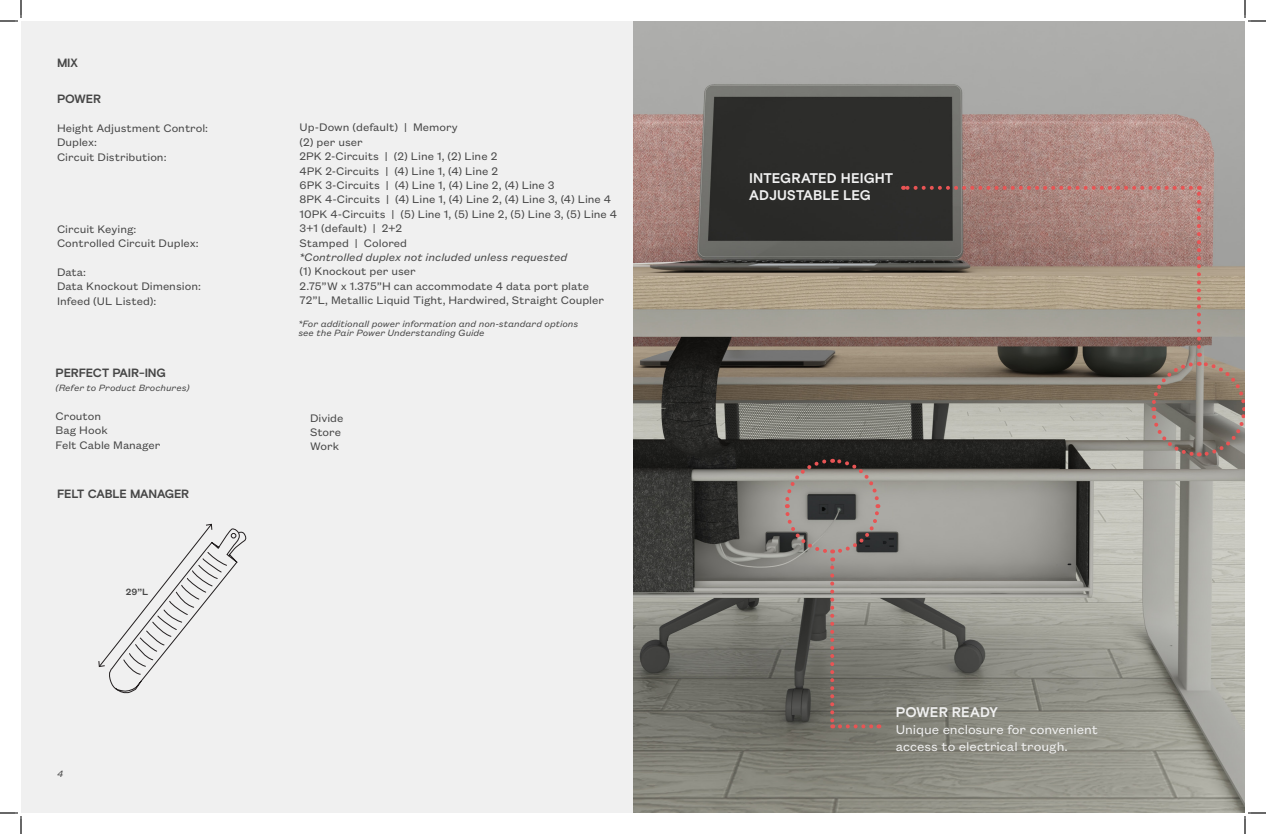
<style>
.page{position:relative;width:1266px;height:834px;background:#fff}
.page>*{position:absolute;margin:0;border:0;box-sizing:border-box;transform-origin:0 0}
.t1{font:14px/16.8px "Founders Grotesk Text";letter-spacing:-.005em;color:#f0f0f0}
.t2{font:700 14px/16.8px "Basis Grotesque Pro";color:#f0f0f0}
.t3{font:12px "Founders Grotesk Text";color:#464646}
.t4{font:italic 12px "Founders Grotesk Text";color:#464646}
.t5{font:700 12px "Basis Grotesque Pro";letter-spacing:-.015em;color:#464646}
.t6{font:italic 10px "Founders Grotesk Text";color:#464646}
.t7{font:500 10px "Founders Grotesk Text";color:#464646}
.s1{font-family:"Basis Grotesque Pro";font-weight:700}
</style>
<div class="page">
<div style="left:21px;top:21px;width:1224px;height:792px;background:#f0f0f0"></div>
<img style="left:633px;top:21px;width:612px;height:792px">
<svg style="left:1149px;top:353px;width:96px;height:106px;background:#8a7e74"></svg>
<svg style="left:1197px;top:186px;width:4px;height:161px"></svg>
<svg style="left:903px;top:186px;width:288px;height:4px"></svg>
<svg style="left:783px;top:457px;width:99px;height:271px;background:#7b7771"></svg>
<svg style="left:98px;top:523px;width:149px;height:170px"></svg>
<svg style="left:0;top:0;width:22px;height:22px"></svg>
<svg style="left:0;top:812px;width:22px;height:22px"></svg>
<svg style="left:1244px;top:0;width:22px;height:22px"></svg>
<svg style="left:1244px;top:812px;width:22px;height:22px"></svg>
<p class="t5" style="left:57px;top:55px;width:22px">MIX</p>
<p class="t5" style="left:57px;top:92px;width:46px">POWER</p>
<p class="t3" style="left:57px;top:120px;width:153px">Height Adjustment Control:</p>
<p class="t3" style="left:57px;top:134px;width:41px">Duplex:</p>
<p class="t3" style="left:57px;top:149px;width:111px">Circuit Distribution:</p>
<p class="t3" style="left:57px;top:221px;width:81px">Circuit Keying:</p>
<p class="t3" style="left:57px;top:235px;width:143px">Controlled Circuit Duplex:</p>
<p class="t3" style="left:57px;top:264px;width:31px">Data:</p>
<p class="t3" style="left:57px;top:278px;width:145px">Data Knockout Dimension:</p>
<p class="t3" style="left:57px;top:293px;width:101px">Infeed (UL Listed):</p>
<p class="t5" style="left:56px;top:365px;width:112px">PERFECT PAIR-ING</p>
<p class="t6" style="left:56px;top:381px;width:136px">(Refer to Product Brochures)</p>
<p class="t3" style="left:56px;top:408px;width:47px">Crouton</p>
<p class="t3" style="left:56px;top:422px;width:54px">Bag Hook</p>
<p class="t3" style="left:56px;top:437px;width:107px">Felt Cable Manager</p>
<p class="t5" style="left:57px;top:487px;width:134px">FELT CABLE MANAGER</p>
<p class="t7" style="left:126px;top:585px;width:24px">29”L</p>
<p class="t6" style="left:57px;top:767px;width:8px">4</p>
<p class="t3" style="left:300px;top:119px;width:160px">Up-Down (default) | Memory</p>
<p class="t3" style="left:300px;top:134px;width:65px">(2) per user</p>
<p class="t3" style="left:300px;top:148px;width:199px">2PK 2-Circuits | (2) Line 1, (2) Line 2</p>
<p class="t3" style="left:300px;top:163px;width:200px">4PK 2-Circuits | (4) Line 1, (4) Line 2</p>
<p class="t3" style="left:300px;top:177px;width:257px">6PK 3-Circuits | (4) Line 1, (4) Line 2, (4) Line 3</p>
<p class="t3" style="left:300px;top:191px;width:313px">8PK 4-Circuits | (4) Line 1, (4) Line 2, (4) Line 3, (4) Line 4</p>
<p class="t3" style="left:300px;top:206px;width:319px">10PK 4-Circuits | (5) Line 1, (5) Line 2, (5) Line 3, (5) Line 4</p>
<p class="t3" style="left:300px;top:220px;width:104px">3+1 (default) | 2+2</p>
<p class="t3" style="left:300px;top:235px;width:109px">Stamped | Colored</p>
<p class="t4" style="left:300px;top:249px;width:269px">*Controlled duplex not included unless requested</p>
<p class="t3" style="left:300px;top:263px;width:118px">(1) Knockout per user</p>
<p class="t3" style="left:300px;top:278px;width:291px">2.75”W x 1.375”H can accommodate 4 data port plate</p>
<p class="t3" style="left:300px;top:292px;width:306px">72”L, Metallic Liquid Tight, Hardwired, Straight Coupler</p>
<p class="t6" style="left:298px;top:317px;width:281px">*For additionall power information and non-standard options</p>
<p class="t6" style="left:298px;top:326px;width:188px">see the Pair Power Understanding Guide</p>
<p class="t3" style="left:310px;top:410px;width:35px">Divide</p>
<p class="t3" style="left:310px;top:424px;width:33px">Store</p>
<p class="t3" style="left:310px;top:438px;width:31px">Work</p>
<p class="t2" style="left:749px;top:170px;width:145px">INTEGRATED HEIGHT<br>ADJUSTABLE LEG</p>
<p class="t1" style="left:896px;top:703px;width:204px"><span class="s1">POWER READY<br></span>Unique enclosure for convenient access to electrical trough.</p>
</div>
